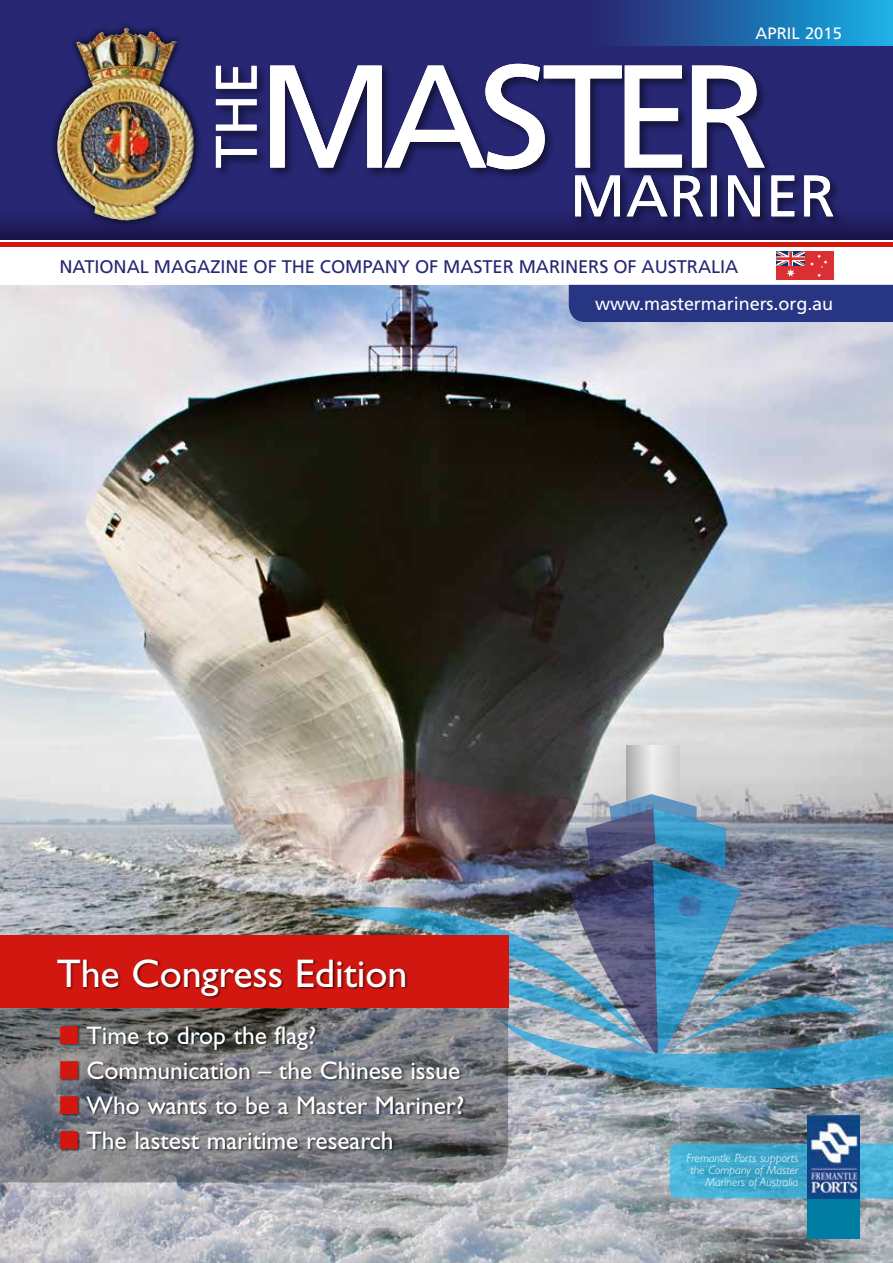
<style>
.page{position:relative;width:893px;height:1263px;background:#fff}
.page>*{position:absolute;margin:0;border:0;box-sizing:border-box;transform-origin:0 0}
.t1{font:40.05px "Gill Sans";letter-spacing:-.005em;color:#fff}
.t2{font:25.65px "Gill Sans";letter-spacing:-.005em;color:#fff}
.t3{font:18.3px "Frutiger";letter-spacing:-.005em;color:#272774}
.t4{font:18.15px "Frutiger";letter-spacing:-.005em;color:#fff}
.t5{font:16.5px "Frutiger";letter-spacing:.005em;color:#fff}
.t6{font:italic 300 12px/12px "Gill Sans";color:#fff;text-align:right}
.s1{color:#d21610}
</style>
<div class="page">
<img style="left:0;top:285px;width:893px;height:978px">
<svg style="left:626px;top:746px;width:54px;height:48px;background:#d4d4d4"></svg>
<svg style="left:508px;top:1058px;width:385px;height:32px;background:#5593b1"></svg>
<img style="left:349px;top:794px;width:544px;height:264px">
<img style="left:310px;top:866px;width:334px;height:180px">
<div style="left:679px;top:895px;width:22px;height:22px;background:linear-gradient(to right,#396fa5,#4177ad);border-radius:50%"></div>
<svg style="left:0;top:0;width:893px;height:240px;background:#25246e"></svg>
<div style="left:0;top:242px;width:893px;height:5px;background:#d21610"></div>
<div style="left:572px;top:173px;width:272px;height:55px;background:#000;opacity:.5"></div>
<svg style="left:575px;top:175px;width:258px;height:41px"></svg>
<div style="left:213px;top:63px;width:56px;height:116px;background:#000;opacity:.5"></div>
<svg style="left:216px;top:66px;width:41px;height:102px"></svg>
<div style="left:267px;top:61px;width:508px;height:120px;background:#000;opacity:.5"></div>
<svg style="left:270px;top:64px;width:495px;height:105px"></svg>
<svg style="left:670px;top:1143px;width:223px;height:55px;background:#44acd0"></svg>
<img style="left:807px;top:1115px;width:53px;height:124px">
<svg style="left:50px;top:20px;width:152px;height:208px;background:#24236c"></svg>
<img style="left:57px;top:28px;width:138px;height:193px">
<div style="left:590px;top:0;width:303px;height:45px;background:linear-gradient(to right,#29226f,#17b0e6)"></div>
<div style="left:569px;top:285px;width:324px;height:37px;background:#283583"></div>
<div style="left:776px;top:252px;width:57px;height:28px;background:#dc2f34"></div>
<svg style="left:776px;top:252px;width:51px;height:25px"></svg>
<svg style="left:0;top:1008px;width:508px;height:174px;background:#76777c"></svg>
<div style="left:0;top:935px;width:508px;height:73px;background:#d21610"></div>
<div style="left:61px;top:1025px;width:406px;height:127px;background:#000;opacity:.6"></div>
<div style="left:57px;top:958px;width:351px;height:41px;background:#000;opacity:.6"></div>
<p class="t5" style="left:755px;top:24px;width:88px">APRIL 2015</p>
<p class="t3" style="left:60px;top:256px;width:286px">NATIONAL MAGAZINE OF THE COMPAN</p>
<p class="t3" style="left:398px;top:256px;width:96px">Y OFMASTER</p>
<p class="t3" style="left:519px;top:256px;width:13px">MARINER</p>
<p class="t3" style="left:599px;top:256px;width:89px">S OF AUSTRALIA</p>
<p class="t4" style="left:595px;top:293px;width:239px">WWW.MASTERMARINERS.ORG.AU</p>
<h1 class="t1" style="left:57px;top:950px;width:352px">The Congress Edition</h1>
<p class="t2" style="left:60px;top:1020px;width:258px"><span class="s1">■</span> Time to drop the flag?</p>
<p class="t2" style="left:60px;top:1055px;width:402px"><span class="s1">■</span> Communication – the Chinese issue</p>
<p class="t2" style="left:60px;top:1090px;width:406px"><span class="s1">■</span> Who wants to be a Master Mariner?</p>
<p class="t2" style="left:60px;top:1125px;width:336px"><span class="s1">■</span> The lastest maritime research</p>
<p class="t6" style="left:686px;top:1152px;width:113px">Fremantle Ports supports the Company of Master<br>Mariners of Australia</p>
</div>
